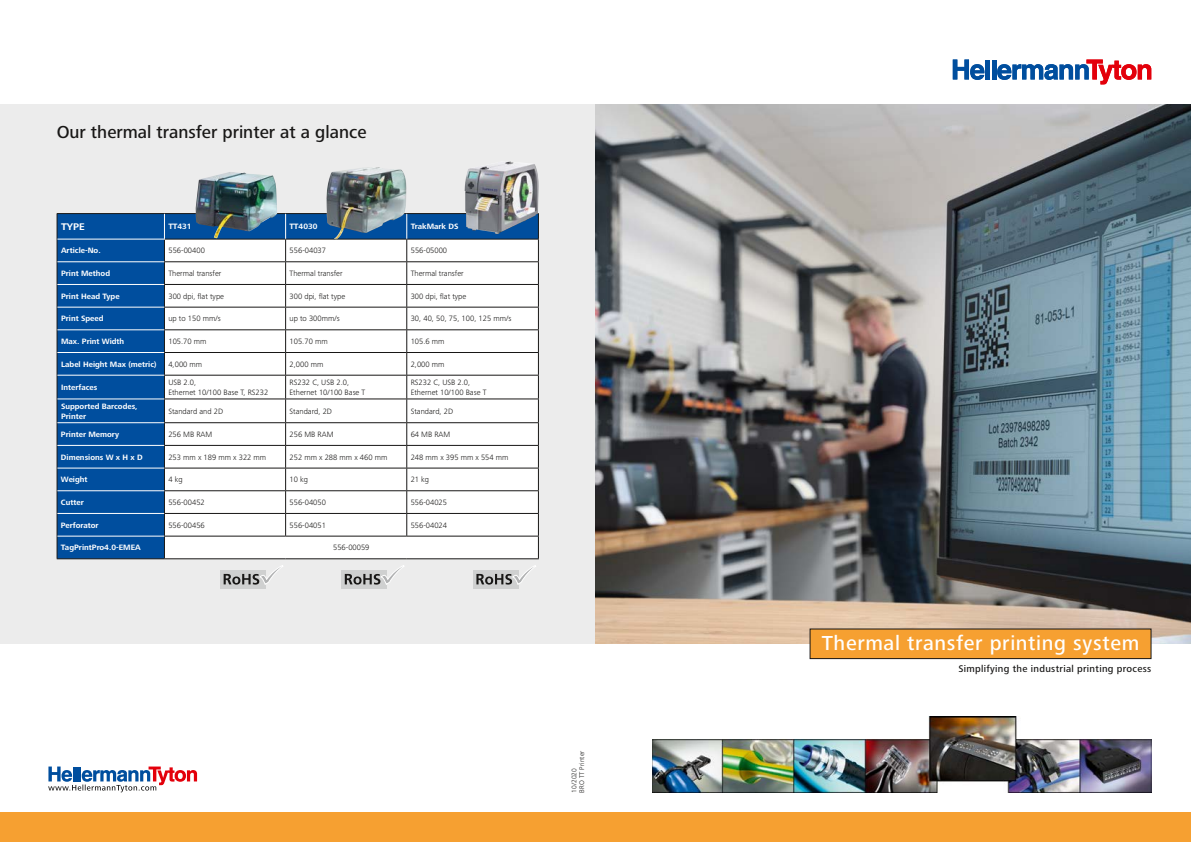
<style>
.page{position:relative;width:1191px;height:842px;background:#fff}
.page>*{position:absolute;margin:0;border:0;box-sizing:border-box;transform-origin:0 0}
.t1{font:500 21px "Frutiger Next LTW1 G";letter-spacing:.03em;color:#fff}
.t2{font:500 18px "Frutiger Next LTW1 G";color:#181716}
.t3{font:500 10px "Frutiger Next LTW1 G";letter-spacing:.03em;color:#181716}
.t4{font:700 10px "Frutiger Next LTW1 G";color:#fff}
.t5{font:300 8px/10px "Frutiger Next LTW1 G";color:#181716}
.t6{font:700 8px/10px "Frutiger Next LTW1 G";color:#fff}
.t7{font:300 7px/7.5px "Frutiger Next LTW1 G";letter-spacing:.02em;color:#181716}
</style>
<div class="page">
<div style="left:0;top:812px;width:1191px;height:30px;background:#f6a031"></div>
<img style="left:652px;top:716px;width:499px;height:76px">
<div style="left:0;top:104px;width:595px;height:539px;background:#ececec"></div>
<div style="left:985px;top:60px;width:5px;height:19px;background:#004e9e"></div>
<hr style="left:992px;top:60px;width:4px;height:19px;background:#004e9e">
<svg style="left:952px;top:60px;width:32px;height:20px"></svg>
<svg style="left:997px;top:60px;width:154px;height:24px"></svg>
<img style="left:595px;top:104px;width:596px;height:539px">
<div style="left:810px;top:629px;width:341px;height:30px;background:#f6a031"></div>
<div style="left:809px;top:629px;width:342px;height:30px;border:1px solid #181716"></div>
<svg style="left:48px;top:766px;width:149px;height:26px"></svg>
<div style="left:58px;top:214px;width:480px;height:344px;background:#004e9e"></div>
<div style="left:165px;top:240px;width:373px;height:318px;background:#fff"></div>
<hr style="left:57px;top:213px;width:107px;height:1px;background:#181716">
<hr style="left:164px;top:213px;width:122px;height:1px;background:#181716">
<hr style="left:286px;top:213px;width:121px;height:1px;background:#181716">
<hr style="left:407px;top:213px;width:132px;height:1px;background:#181716">
<hr style="left:165px;top:239px;width:121px;height:1px;background:#181716">
<hr style="left:286px;top:239px;width:121px;height:1px;background:#181716">
<hr style="left:407px;top:239px;width:132px;height:1px;background:#181716">
<hr style="left:164px;top:261px;width:122px;height:1px;background:#181716">
<hr style="left:286px;top:261px;width:121px;height:1px;background:#181716">
<hr style="left:407px;top:261px;width:132px;height:1px;background:#181716">
<hr style="left:164px;top:284px;width:122px;height:1px;background:#181716">
<hr style="left:286px;top:284px;width:121px;height:1px;background:#181716">
<hr style="left:407px;top:284px;width:132px;height:1px;background:#181716">
<hr style="left:164px;top:307px;width:122px;height:1px;background:#181716">
<hr style="left:286px;top:307px;width:121px;height:1px;background:#181716">
<hr style="left:407px;top:307px;width:132px;height:1px;background:#181716">
<hr style="left:164px;top:329px;width:122px;height:1px;background:#181716">
<hr style="left:286px;top:329px;width:121px;height:1px;background:#181716">
<hr style="left:407px;top:329px;width:132px;height:1px;background:#181716">
<hr style="left:164px;top:352px;width:122px;height:1px;background:#181716">
<hr style="left:286px;top:352px;width:121px;height:1px;background:#181716">
<hr style="left:407px;top:352px;width:132px;height:1px;background:#181716">
<hr style="left:164px;top:375px;width:122px;height:1px;background:#181716">
<hr style="left:286px;top:375px;width:121px;height:1px;background:#181716">
<hr style="left:407px;top:375px;width:132px;height:1px;background:#181716">
<hr style="left:164px;top:399px;width:122px;height:1px;background:#181716">
<hr style="left:286px;top:399px;width:121px;height:1px;background:#181716">
<hr style="left:407px;top:399px;width:132px;height:1px;background:#181716">
<hr style="left:164px;top:422px;width:122px;height:1px;background:#181716">
<hr style="left:286px;top:422px;width:121px;height:1px;background:#181716">
<hr style="left:407px;top:422px;width:132px;height:1px;background:#181716">
<hr style="left:164px;top:445px;width:122px;height:1px;background:#181716">
<hr style="left:286px;top:445px;width:121px;height:1px;background:#181716">
<hr style="left:407px;top:445px;width:132px;height:1px;background:#181716">
<svg style="left:57px;top:214px;width:1px;height:344px"></svg>
<hr style="left:164px;top:468px;width:122px;height:1px;background:#181716">
<hr style="left:286px;top:468px;width:121px;height:1px;background:#181716">
<hr style="left:407px;top:468px;width:132px;height:1px;background:#181716">
<svg style="left:538px;top:234px;width:1px;height:324px"></svg>
<hr style="left:57px;top:558px;width:107px;height:1px;background:#181716">
<hr style="left:164px;top:490px;width:122px;height:1px;background:#181716">
<hr style="left:286px;top:490px;width:121px;height:1px;background:#181716">
<hr style="left:407px;top:490px;width:132px;height:1px;background:#181716">
<hr style="left:164px;top:513px;width:122px;height:1px;background:#181716">
<hr style="left:286px;top:513px;width:121px;height:1px;background:#181716">
<hr style="left:407px;top:513px;width:132px;height:1px;background:#181716">
<hr style="left:164px;top:536px;width:122px;height:1px;background:#181716">
<hr style="left:286px;top:536px;width:121px;height:1px;background:#181716">
<hr style="left:407px;top:536px;width:132px;height:1px;background:#181716">
<hr style="left:164px;top:558px;width:122px;height:1px;background:#181716">
<hr style="left:286px;top:558px;width:121px;height:1px;background:#181716">
<hr style="left:407px;top:558px;width:132px;height:1px;background:#181716">
<svg style="left:164px;top:214px;width:1px;height:344px"></svg>
<svg style="left:285px;top:214px;width:1px;height:322px"></svg>
<svg style="left:406px;top:239px;width:1px;height:297px"></svg>
<hr style="left:57px;top:239px;width:108px;height:1px;background:#fff">
<hr style="left:57px;top:261px;width:107px;height:1px;background:#fff">
<hr style="left:57px;top:284px;width:107px;height:1px;background:#fff">
<hr style="left:57px;top:307px;width:107px;height:1px;background:#fff">
<hr style="left:57px;top:329px;width:107px;height:1px;background:#fff">
<hr style="left:57px;top:352px;width:107px;height:1px;background:#fff">
<hr style="left:57px;top:375px;width:107px;height:1px;background:#fff">
<hr style="left:57px;top:399px;width:107px;height:1px;background:#fff">
<hr style="left:57px;top:422px;width:107px;height:1px;background:#fff">
<hr style="left:57px;top:445px;width:107px;height:1px;background:#fff">
<hr style="left:57px;top:468px;width:107px;height:1px;background:#fff">
<hr style="left:57px;top:490px;width:107px;height:1px;background:#fff">
<hr style="left:57px;top:513px;width:107px;height:1px;background:#fff">
<hr style="left:57px;top:536px;width:107px;height:1px;background:#fff">
<div style="left:220px;top:570px;width:45px;height:18px;background:#cfd0d0"></div>
<svg style="left:224px;top:565px;width:59px;height:20px"></svg>
<div style="left:341px;top:570px;width:46px;height:18px;background:#cfd0d0"></div>
<svg style="left:345px;top:565px;width:59px;height:20px"></svg>
<div style="left:473px;top:570px;width:45px;height:18px;background:#cfd0d0"></div>
<svg style="left:476px;top:565px;width:60px;height:20px"></svg>
<img style="left:196px;top:172px;width:81px;height:66px">
<img style="left:326px;top:167px;width:81px;height:72px">
<img style="left:464px;top:161px;width:75px;height:73px">
<h2 class="t2" style="left:57px;top:121px;width:311px">Our thermal transfer printer at a glance</h2>
<p class="t4" style="left:61px;top:221px;width:25px">TYPE</p>
<p class="t6" style="left:168px;top:222px;width:25px">TT431</p>
<p class="t6" style="left:290px;top:222px;width:29px">TT4030</p>
<p class="t6" style="left:411px;top:222px;width:49px">TrakMark DS</p>
<p class="t6" style="left:61px;top:246px;width:41px">Article-No.</p>
<p class="t5" style="left:168px;top:246px;width:38px">556-00400</p>
<p class="t5" style="left:290px;top:246px;width:38px">556-04037</p>
<p class="t5" style="left:411px;top:246px;width:38px">556-05000</p>
<p class="t6" style="left:61px;top:269px;width:51px">Print Method</p>
<p class="t5" style="left:168px;top:268px;width:54px">Thermal transfer</p>
<p class="t5" style="left:289px;top:268px;width:54px">Thermal transfer</p>
<p class="t5" style="left:411px;top:268px;width:54px">Thermal transfer</p>
<p class="t6" style="left:61px;top:291px;width:60px">Print Head Type</p>
<p class="t5" style="left:168px;top:291px;width:57px">300 dpi, flat type</p>
<p class="t5" style="left:289px;top:291px;width:57px">300 dpi, flat type</p>
<p class="t5" style="left:411px;top:291px;width:57px">300 dpi, flat type</p>
<p class="t6" style="left:61px;top:314px;width:44px">Print Speed</p>
<p class="t5" style="left:168px;top:314px;width:54px">up to 150 mm/s</p>
<p class="t5" style="left:289px;top:314px;width:52px">up to 300mm/s</p>
<p class="t5" style="left:411px;top:314px;width:102px">30, 40, 50, 75, 100, 125 mm/s</p>
<p class="t6" style="left:61px;top:337px;width:65px">Max. Print Width</p>
<p class="t5" style="left:168px;top:336px;width:40px">105.70 mm</p>
<p class="t5" style="left:289px;top:336px;width:40px">105.70 mm</p>
<p class="t5" style="left:411px;top:336px;width:35px">105.6 mm</p>
<p class="t6" style="left:61px;top:359px;width:97px">Label Height Max (metric)</p>
<p class="t5" style="left:168px;top:359px;width:35px">4,000 mm</p>
<p class="t5" style="left:289px;top:359px;width:35px">2,000 mm</p>
<p class="t5" style="left:411px;top:359px;width:35px">2,000 mm</p>
<p class="t6" style="left:61px;top:383px;width:38px">Interfaces</p>
<p class="t5" style="left:168px;top:377px;width:101px">USB 2.0,<br>Ethernet 10/100 Base T, RS232</p>
<p class="t5" style="left:289px;top:377px;width:77px">RS232 C, USB 2.0,<br>Ethernet 10/100 Base T</p>
<p class="t5" style="left:411px;top:377px;width:77px">RS232 C, USB 2.0,<br>Ethernet 10/100 Base T</p>
<p class="t6" style="left:61px;top:401px;width:78px">Supported Barcodes,<br>Printer</p>
<p class="t5" style="left:168px;top:406px;width:56px">Standard and 2D</p>
<p class="t5" style="left:289px;top:406px;width:44px">Standard, 2D</p>
<p class="t5" style="left:411px;top:406px;width:44px">Standard, 2D</p>
<p class="t6" style="left:61px;top:429px;width:60px">Printer Memory</p>
<p class="t5" style="left:168px;top:429px;width:45px">256 MB RAM</p>
<p class="t5" style="left:289px;top:429px;width:45px">256 MB RAM</p>
<p class="t5" style="left:411px;top:429px;width:41px">64 MB RAM</p>
<p class="t6" style="left:61px;top:452px;width:83px">Dimensions W x H x D</p>
<p class="t5" style="left:168px;top:452px;width:99px">253 mm x 189 mm x 322 mm</p>
<p class="t5" style="left:289px;top:452px;width:99px">252 mm x 288 mm x 460 mm</p>
<p class="t5" style="left:411px;top:452px;width:99px">248 mm x 395 mm x 554 mm</p>
<p class="t6" style="left:61px;top:475px;width:28px">Weight</p>
<p class="t5" style="left:168px;top:475px;width:16px">4 kg</p>
<p class="t5" style="left:289px;top:475px;width:20px">10 kg</p>
<p class="t5" style="left:411px;top:475px;width:20px">21 kg</p>
<p class="t6" style="left:61px;top:498px;width:24px">Cutter</p>
<p class="t5" style="left:168px;top:497px;width:38px">556-00452</p>
<p class="t5" style="left:289px;top:497px;width:38px">556-04050</p>
<p class="t5" style="left:411px;top:497px;width:38px">556-04025</p>
<p class="t6" style="left:61px;top:520px;width:39px">Perforator</p>
<p class="t5" style="left:168px;top:520px;width:38px">556-00456</p>
<p class="t5" style="left:289px;top:520px;width:38px">556-04051</p>
<p class="t5" style="left:411px;top:520px;width:38px">556-04024</p>
<p class="t6" style="left:61px;top:543px;width:81px">TagPrintPro4.0-EMEA</p>
<p class="t5" style="left:333px;top:543px;width:38px">556-00059</p>
<p class="t7" style="left:570px;top:793px;width:44px;rotate:-90deg">10/2020<br>BRO TT Printer</p>
<h1 class="t1" style="left:821px;top:631px;width:319px">Thermal transfer printing system</h1>
<p class="t3" style="left:958px;top:663px;width:194px">Simplifying the industrial printing process</p>
</div>
